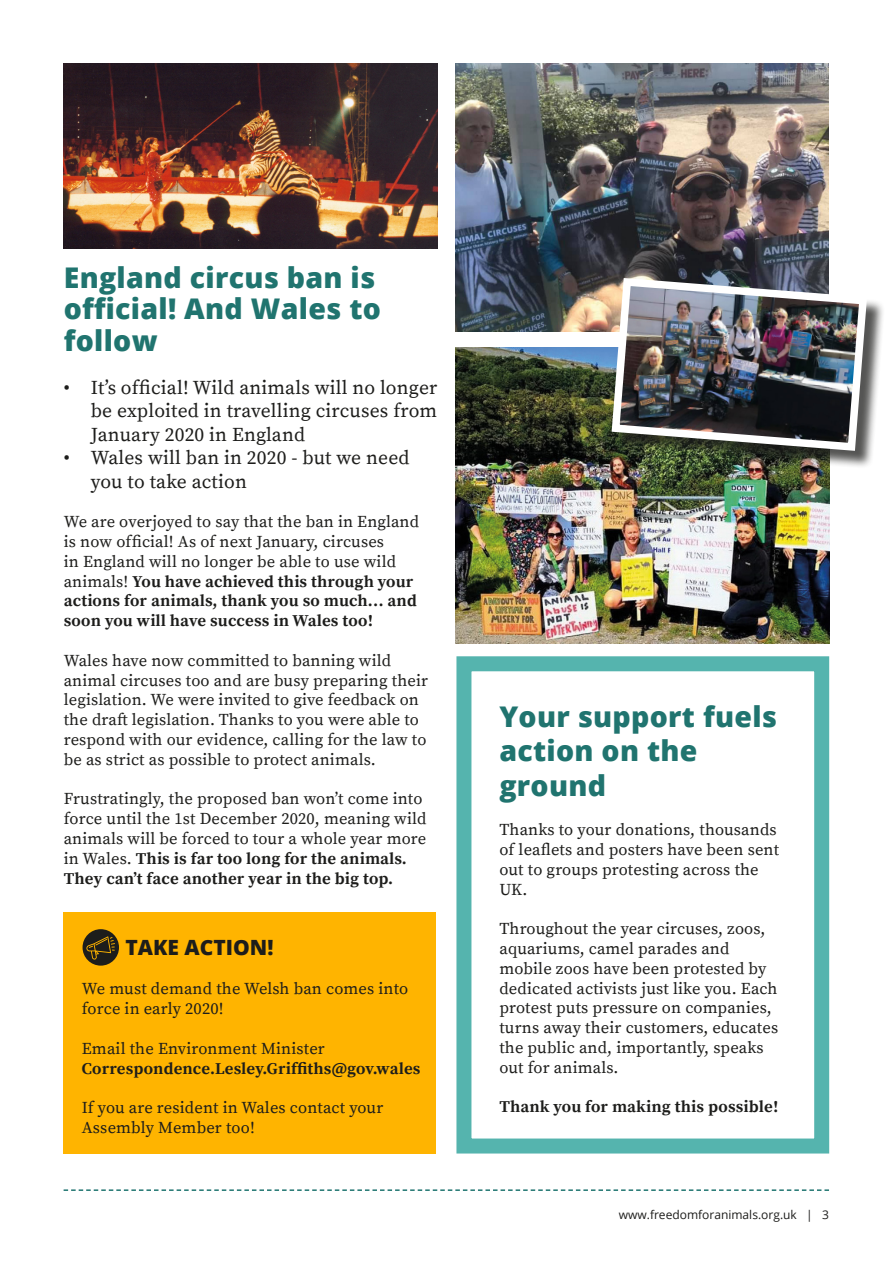
<style>
.page{position:relative;width:893px;height:1263px;background:#fff}
.page>*{position:absolute;margin:0;border:0;box-sizing:border-box;transform-origin:0 0}
.t1{font:800 28.5px/31.5px "Open Sans";letter-spacing:.01em;color:#20746f}
.t2{font:800 21px "Open Sans";color:#1d1d1b}
.t3{font:19.5px/23.4px "Source Serif Pro";letter-spacing:.01em;color:#1d1d1b;text-align:justify}
.t4{font:16.5px/19.8px "Source Serif Pro";letter-spacing:.01em;color:#1d1d1b}
.t5{font:700 16.5px/19.8px "Source Serif Pro";letter-spacing:.01em;color:#1d1d1b}
.t6{font:12px "Open Sans";color:#1d1d1b}
.s1{font-weight:700}
.s2{font-weight:400}
</style>
<div class="page">
<svg style="left:64px;top:1189px;width:765px;height:2px"></svg>
<img style="left:64px;top:64px;width:373px;height:185px">
<div style="left:63px;top:912px;width:372px;height:242px;background:#ffb400"></div>
<div style="left:83px;top:929px;width:36px;height:37px;background:#1d1d1b;border-radius:50%"></div>
<svg style="left:86px;top:936px;width:29px;height:24px"></svg>
<div style="left:456px;top:656px;width:373px;height:497px;border:15px solid #55b4ae"></div>
<img style="left:455px;top:64px;width:373px;height:267px">
<img style="left:455px;top:347px;width:374px;height:297px">
<div style="left:614px;top:281px;width:271px;height:188px;background:#1d1d1b;opacity:.75"></div>
<img style="left:608px;top:274px;width:263px;height:181px">
<p class="t1" style="left:64px;top:260px;width:319px">England circus ban is official! And Wales to follow</p>
<p class="t3" style="left:91px;top:377px;width:348px;text-indent:-27px">• It’s official! Wild animals will no longer be exploited in travelling circuses from January 2020 in England</p>
<p class="t3" style="left:91px;top:447px;width:320px;text-indent:-27px">• Wales will ban in 2020 - but we need you to take action</p>
<p class="t4" style="left:64px;top:512px;width:357px">We are overjoyed to say that the ban in England is now official! As of next January, circuses<br>in England will no longer be able to use wild animals! <span class="s1">You have achieved this through your actions for animals, thank you so much… and soon you will have success in Wales too!</span></p>
<p class="t4" style="left:64px;top:651px;width:366px">Wales have now committed to banning wild animal circuses too and are busy preparing their legislation. We were invited to give feedback on the draft legislation. Thanks to you were able to respond with our evidence, calling for the law to be as strict as possible to protect animals.</p>
<p class="t4" style="left:64px;top:790px;width:364px">Frustratingly, the proposed ban won’t come into force until the 1st December 2020, meaning wild animals will be forced to tour a whole year more in Wales. <span class="s1">This is far too long for the animals.<br>They can’t face another year in the big top.</span></p>
<p class="t2" style="left:125px;top:931px;width:150px">TAKE ACTION!</p>
<p class="t4" style="left:82px;top:979px;width:328px">We must demand the Welsh ban comes into force in early 2020!</p>
<p class="t5" style="left:82px;top:1039px;width:340px"><span class="s2">Email the Environment Minister<br></span>Correspondence.Lesley.Griffiths@gov.wales</p>
<p class="t4" style="left:82px;top:1098px;width:303px">If you are resident in Wales contact your<br>Assembly Member too!</p>
<p class="t1" style="left:499px;top:698px;width:279px;line-height:34.2px">Your support fuels action on the ground</p>
<p class="t4" style="left:499px;top:820px;width:281px">Thanks to your donations, thousands of leaflets and posters have been sent out to groups protesting across the<br>UK.</p>
<p class="t4" style="left:499px;top:919px;width:280px">Throughout the year circuses, zoos, aquariums, camel parades and mobile zoos have been protested by dedicated activists just like you. Each protest puts pressure on companies, turns away their customers, educates the public and, importantly, speaks out for animals.</p>
<p class="t5" style="left:499px;top:1097px;width:280px">Thank you for making this possible!</p>
<p class="t6" style="left:619px;top:1206px;width:212px">www.freedomforanimals.org.uk | 3</p>
</div>
